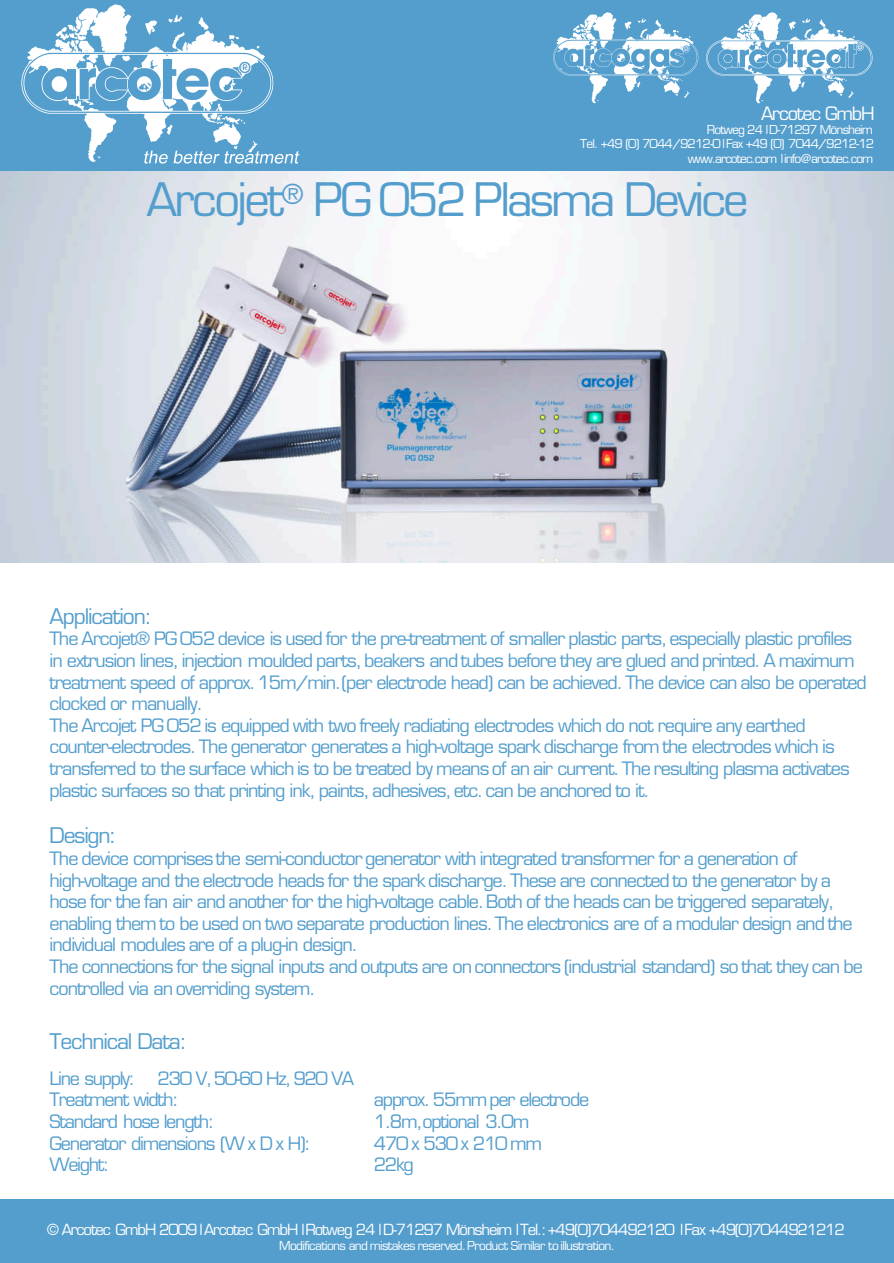
<style>
.page{position:relative;width:894px;height:1263px;background:#fff}
.page>*{position:absolute;margin:0;border:0;box-sizing:border-box;transform-origin:0 0}
.t1{font:45px "Eurostile";letter-spacing:-.065em;color:#549ecd}
.t2{font:21px "Eurostile";letter-spacing:-.055em;color:#549ecd}
.t3{font:18px/21.6px "Eurostile";letter-spacing:-.055em;color:#549ecd}
.t4{font:18px "Eurostile";letter-spacing:-.065em;color:#fff}
.t5{font:18px "Eurostile";letter-spacing:-.075em;color:#549ecd}
.t6{font:15px "Eurostile";letter-spacing:-.075em;color:#fff}
.t7{font:12px/14.4px "Eurostile";letter-spacing:-.06em;color:#fff;text-align:right}
</style>
<div class="page">
<img style="left:0;top:170px;width:893px;height:393px">
<div style="left:0;top:0;width:893px;height:170px;background:#549ecd"></div>
<svg style="left:21px;top:4px;width:278px;height:160px"></svg>
<svg style="left:553px;top:12px;width:145px;height:91px"></svg>
<svg style="left:706px;top:12px;width:166px;height:91px"></svg>
<div style="left:0;top:1199px;width:893px;height:64px;background:#549ecd"></div>
<p class="t4" style="left:760px;top:106px;width:115px">Arcotec GmbH</p>
<p class="t7" style="left:580px;top:124px;width:295px">Rotweg 24 | D-71297 Mönsheim<br>Tel. +49 (0) 7044/9212-0 | Fax +49 (0) 7044/9212-12 www.arcotec.com | info@arcotec.com</p>
<h1 class="t1" style="left:146px;top:182px;width:603px">Arcojet<sup>®</sup> PG 052 Plasma Device</h1>
<p class="t2" style="left:50px;top:608px;width:104px">Application:</p>
<p class="t3" style="left:50px;top:630px;width:818px">The Arcojet® PG 052 device is used for the pre-treatment of smaller plastic parts, especially plastic profiles in extrusion lines, injection moulded parts, beakers and tubes before they are glued and printed. A maximum treatment speed of approx. 15m/min. (per electrode head) can be achieved. The device can also be operated clocked or manually.<br>The Arcojet PG 052 is equipped with two freely radiating electrodes which do not require any earthed counter-electrodes. The generator generates a high-voltage spark discharge from the electrodes which is transferred to the surface which is to be treated by means of an air current. The resulting plasma activates plastic surfaces so that printing ink, paints, adhesives, etc. can be anchored to it.</p>
<p class="t2" style="left:50px;top:828px;width:68px">Design:</p>
<p class="t3" style="left:50px;top:849px;width:814px">The device comprises the semi-conductor generator with integrated transformer for a generation of high-voltage and the electrode heads for the spark discharge. These are connected to the generator by a hose for the fan air and another for the high-voltage cable. Both of the heads can be triggered separately, enabling them to be used on two separate production lines. The electronics are of a modular design and the individual modules are of a plug-in design.<br>The connections for the signal inputs and outputs are on connectors (industrial standard) so that they can be controlled via an overriding system.</p>
<p class="t2" style="left:50px;top:1033px;width:139px">Technical Data:</p>
<p class="t5" style="left:50px;top:1071px;width:87px">Line supply:</p>
<p class="t3" style="left:50px;top:1069px;width:306px;text-indent:108px">230 V, 50-60 Hz, 920 VA<br>Treatment width:</p>
<p class="t3" style="left:373px;top:1091px;width:217px">approx. 55mm per electrode</p>
<p class="t3" style="left:50px;top:1112px;width:166px">Standard hose length:</p>
<p class="t3" style="left:373px;top:1112px;width:157px">1.8m, optional 3.0m</p>
<p class="t3" style="left:50px;top:1134px;width:262px">Generator dimensions (W x D x H):</p>
<p class="t3" style="left:373px;top:1134px;width:170px">470 x 530 x 210 mm</p>
<p class="t3" style="left:50px;top:1155px;width:61px">Weight:</p>
<p class="t3" style="left:373px;top:1155px;width:41px">22kg</p>
<p class="t6" style="left:47px;top:1224px;width:799px">© Arcotec GmbH 2009 | Arcotec GmbH | Rotweg 24 | D-71297 Mönsheim | Tel.: +49(0)704492120 | Fax +49(0)7044921212</p>
<p class="t7" style="left:279px;top:1239px;width:337px">Modifications and mistakes reserved. Product Similar to illustration.</p>
<p class="t6" style="left:45px;top:1226px;width:799px">© Arcotec GmbH 2009 | Arcotec GmbH | Rotweg 24 | D-71297 Mönsheim | Tel.: +49(0)704492120 | Fax +49(0)7044921212</p>
<p class="t7" style="left:286px;top:1241px;width:321px">Se reservan los cambios y errores. Imagen similar del producto.</p>
</div>
